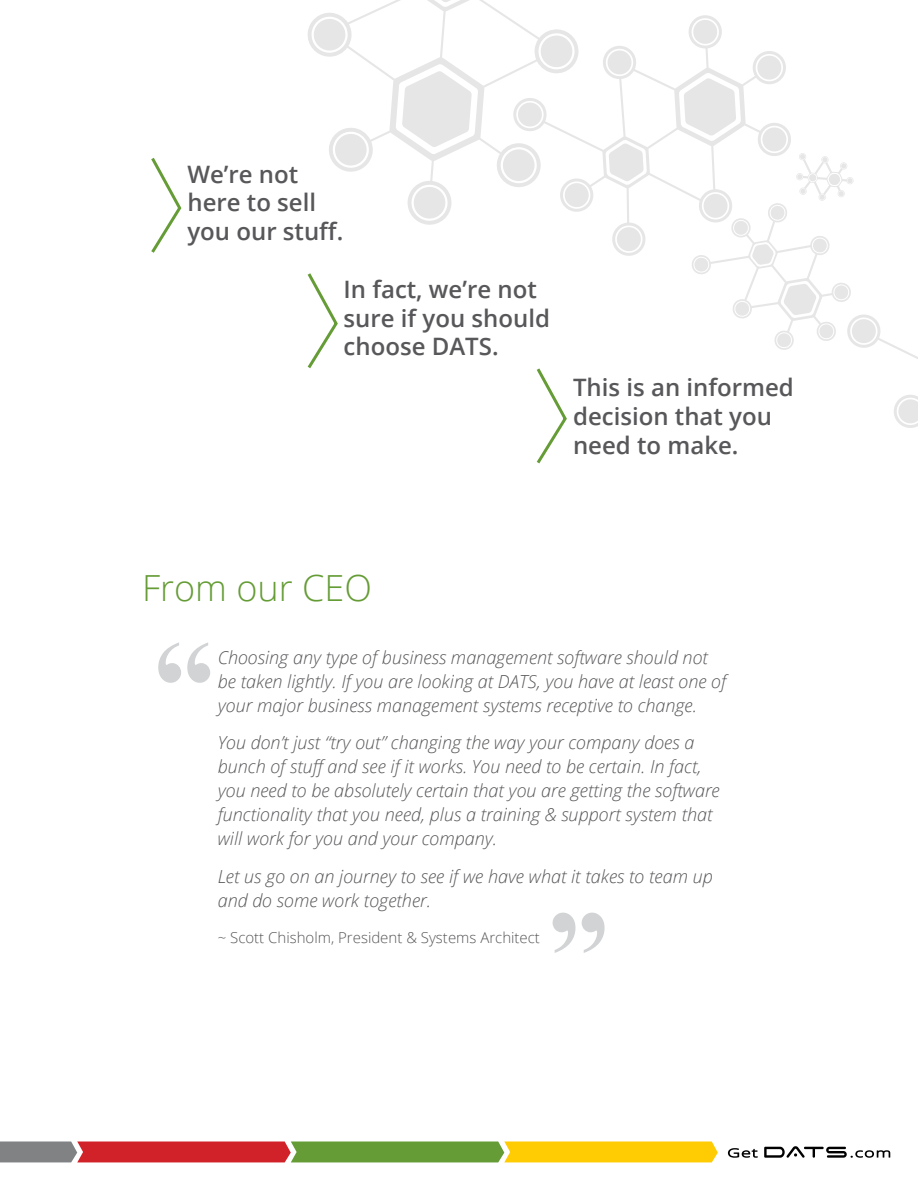
<style>
.page{position:relative;width:918px;height:1188px;background:#fff}
.page>*{position:absolute;margin:0;border:0;box-sizing:border-box;transform-origin:0 0}
.t1{font:300 36px "Open Sans";color:#659c36}
.t2{font:600 24px/28.8px "Open Sans";color:#58585b}
.t3{font:italic 300 18px/24px "Open Sans";color:#58585b}
.t4{font:300 15px "Open Sans";color:#58585b}
</style>
<div class="page">
<svg style="left:0;top:1141px;width:718px;height:21px;background:#b98936"></svg>
<svg style="left:308px;top:0;width:203px;height:225px"></svg>
<svg style="left:502px;top:149px;width:9px;height:33px"></svg>
<svg style="left:413px;top:186px;width:33px;height:33px"></svg>
<svg style="left:313px;top:18px;width:33px;height:33px"></svg>
<svg style="left:334px;top:133px;width:33px;height:33px"></svg>
<svg style="left:511px;top:15px;width:267px;height:241px"></svg>
<svg style="left:684px;top:54px;width:234px;height:374px"></svg>
<svg style="left:615px;top:226px;width:28px;height:27px"></svg>
<svg style="left:158px;top:642px;width:52px;height:41px"></svg>
<svg style="left:553px;top:913px;width:52px;height:40px"></svg>
<svg style="left:151px;top:158px;width:31px;height:95px"></svg>
<svg style="left:307px;top:273px;width:31px;height:96px"></svg>
<svg style="left:536px;top:368px;width:31px;height:96px"></svg>
<svg style="left:728px;top:1148px;width:30px;height:10px"></svg>
<svg style="left:764px;top:1146px;width:126px;height:12px"></svg>
<h2 class="t2" style="left:187px;top:159px;width:157px">We’re not here to sell you our stuff.</h2>
<h2 class="t2" style="left:344px;top:274px;width:208px">In fact, we’re not sure if you should choose DATS.</h2>
<h2 class="t2" style="left:573px;top:372px;width:222px">This is an informed decision that you need to make.</h2>
<h1 class="t1" style="left:142px;top:563px;width:231px">From our CEO</h1>
<p class="t3" style="left:218px;top:645px;width:510px">Choosing any type of business management software should not be taken lightly. If you are looking at DATS, you have at least one of your major business management systems receptive to change.</p>
<p class="t3" style="left:218px;top:730px;width:504px">You don’t just “try out” changing the way your company does a bunch of stuff and see if it works. You need to be certain. In fact, you need to be absolutely certain that you are getting the software functionality that you need, plus a training &amp; support system that will work for you and your company.</p>
<p class="t3" style="left:218px;top:864px;width:497px">Let us go on an journey to see if we have what it takes to team up and do some work together.</p>
<p class="t4" style="left:218px;top:927px;width:324px">~ Scott Chisholm, President &amp; Systems Architect</p>
</div>
